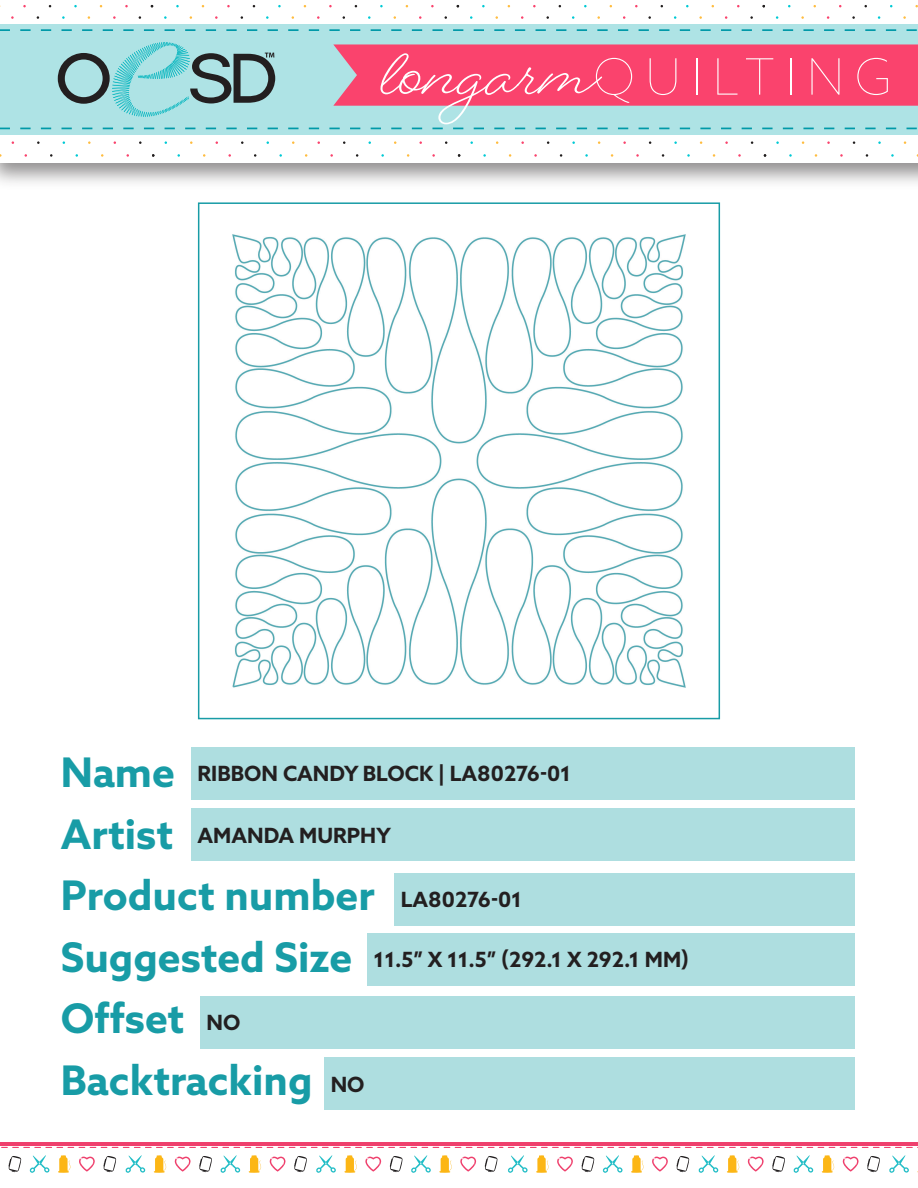
<style>
.page{position:relative;width:918px;height:1188px;background:#fff}
.page>*{position:absolute;margin:0;border:0;box-sizing:border-box;transform-origin:0 0}
.t1{font:100 50.25px "Azo Sans";letter-spacing:.2em;color:#fff}
.t2{font:700 40.8px/61.5px "Azo Sans";color:#189ca6}
.t3{font:700 21px "Azo Sans";color:#231f20}
</style>
<div class="page">
<img style="left:232px;top:234px;width:454px;height:454px">
<div style="left:198px;top:202px;width:522px;height:517px;border:2px solid #189ca6"></div>
<div style="left:0;top:24px;width:918px;height:110px;background:#aee3e5"></div>
<svg style="left:0;top:29px;width:917px;height:2px"></svg>
<svg style="left:0;top:128px;width:330px;height:2px"></svg>
<svg style="left:57px;top:42px;width:219px;height:75px"></svg>
<svg style="left:330px;top:44px;width:588px;height:86px"></svg>
<svg style="left:8px;top:1156px;width:13px;height:16px"></svg>
<svg style="left:58px;top:1155px;width:13px;height:18px"></svg>
<svg style="left:79px;top:1157px;width:16px;height:15px"></svg>
<svg style="left:30px;top:1155px;width:19px;height:18px"></svg>
<svg style="left:103px;top:1156px;width:13px;height:16px"></svg>
<svg style="left:154px;top:1155px;width:12px;height:18px"></svg>
<svg style="left:175px;top:1157px;width:16px;height:15px"></svg>
<svg style="left:126px;top:1155px;width:19px;height:18px"></svg>
<svg style="left:199px;top:1156px;width:13px;height:16px"></svg>
<svg style="left:248px;top:1155px;width:13px;height:18px"></svg>
<svg style="left:270px;top:1157px;width:16px;height:15px"></svg>
<svg style="left:221px;top:1155px;width:19px;height:18px"></svg>
<svg style="left:294px;top:1156px;width:13px;height:16px"></svg>
<svg style="left:344px;top:1155px;width:13px;height:18px"></svg>
<svg style="left:365px;top:1157px;width:16px;height:15px"></svg>
<svg style="left:316px;top:1155px;width:20px;height:18px"></svg>
<svg style="left:390px;top:1156px;width:13px;height:16px"></svg>
<svg style="left:439px;top:1155px;width:13px;height:18px"></svg>
<svg style="left:460px;top:1157px;width:16px;height:15px"></svg>
<svg style="left:411px;top:1155px;width:20px;height:18px"></svg>
<svg style="left:485px;top:1156px;width:13px;height:16px"></svg>
<hr style="left:0;top:1142px;width:502px;height:3px;background:#ef406d">
<svg style="left:1px;top:1147px;width:494px;height:1px"></svg>
<svg style="left:536px;top:1155px;width:13px;height:18px"></svg>
<svg style="left:557px;top:1157px;width:16px;height:15px"></svg>
<svg style="left:508px;top:1155px;width:20px;height:18px"></svg>
<svg style="left:581px;top:1156px;width:13px;height:16px"></svg>
<svg style="left:631px;top:1155px;width:13px;height:18px"></svg>
<svg style="left:652px;top:1157px;width:16px;height:15px"></svg>
<svg style="left:603px;top:1155px;width:20px;height:18px"></svg>
<svg style="left:676px;top:1156px;width:13px;height:16px"></svg>
<svg style="left:727px;top:1155px;width:12px;height:18px"></svg>
<svg style="left:748px;top:1157px;width:16px;height:15px"></svg>
<svg style="left:699px;top:1155px;width:19px;height:18px"></svg>
<svg style="left:772px;top:1156px;width:13px;height:16px"></svg>
<svg style="left:822px;top:1155px;width:12px;height:18px"></svg>
<svg style="left:843px;top:1157px;width:16px;height:15px"></svg>
<svg style="left:794px;top:1155px;width:19px;height:18px"></svg>
<svg style="left:867px;top:1156px;width:13px;height:16px"></svg>
<svg style="left:889px;top:1155px;width:20px;height:18px"></svg>
<hr style="left:500px;top:1142px;width:418px;height:3px;background:#ef406d">
<svg style="left:499px;top:1147px;width:419px;height:1px"></svg>
<div style="left:191px;top:747px;width:664px;height:53px;background:#aedee0"></div>
<div style="left:191px;top:808px;width:664px;height:53px;background:#aedee0"></div>
<div style="left:394px;top:873px;width:461px;height:52px;background:#aedee0"></div>
<div style="left:367px;top:933px;width:488px;height:52px;background:#aedee0"></div>
<div style="left:200px;top:996px;width:655px;height:52px;background:#aedee0"></div>
<div style="left:324px;top:1057px;width:531px;height:53px;background:#aedee0"></div>
<h1 class="t1" style="left:593px;top:45px;width:300px">QUILTING</h1>
<h2 class="t2" style="left:61px;top:741px;width:315px">Name<br>Artist<br>Product number<br>Suggested Size<br>Offset<br>Backtracking</h2>
<p class="t3" style="left:198px;top:760px;width:375px">RIBBON CANDY BLOCK | LA80276-01</p>
<p class="t3" style="left:198px;top:822px;width:195px">AMANDA MURPHY</p>
<p class="t3" style="left:401px;top:886px;width:123px">LA80276-01</p>
<p class="t3" style="left:374px;top:946px;width:317px">11.5” X 11.5” (292.1 X 292.1 MM)</p>
<p class="t3" style="left:207px;top:1009px;width:35px">NO</p>
<p class="t3" style="left:331px;top:1070px;width:35px">NO</p>
</div>
